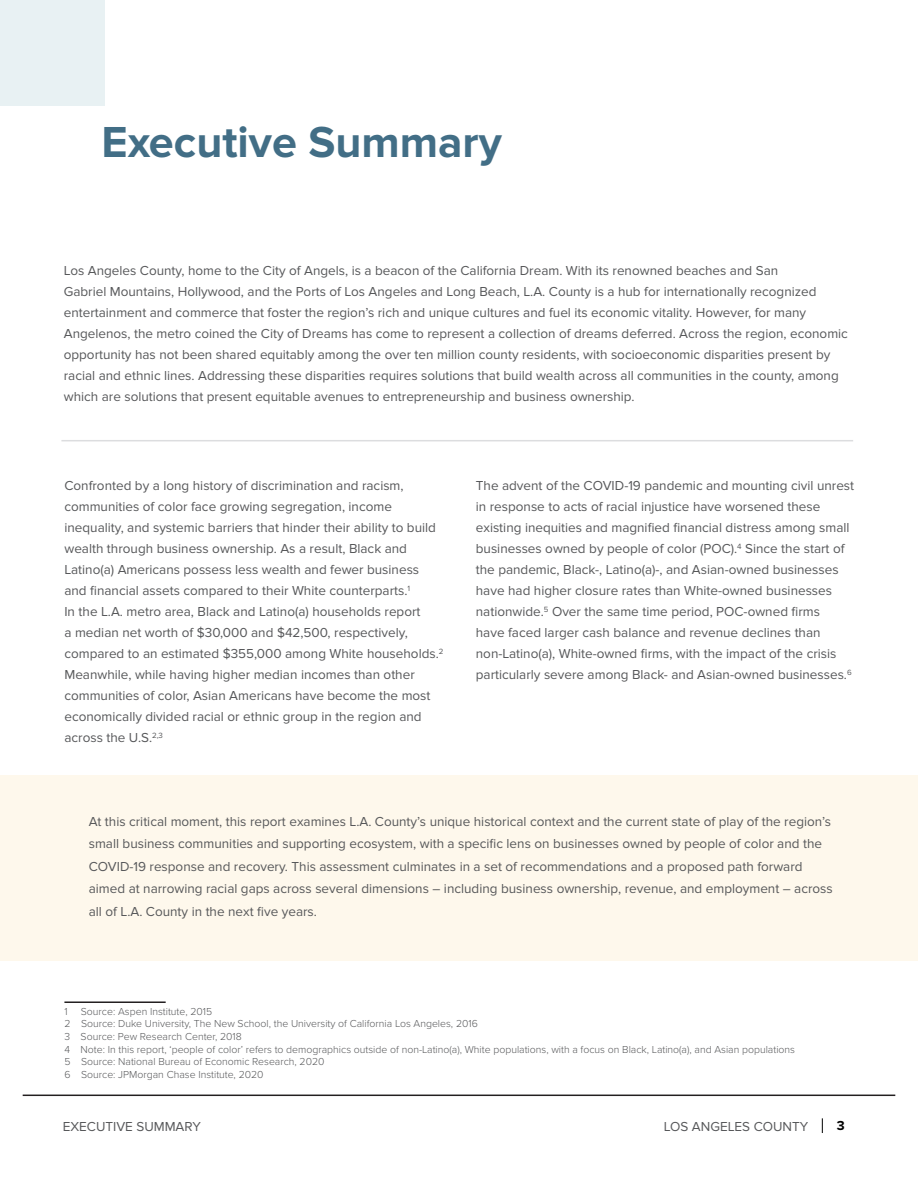
<style>
.page{position:relative;width:918px;height:1188px;background:#fff}
.page>*{position:absolute;margin:0;border:0;box-sizing:border-box;transform-origin:0 0}
.t1{font:700 45px "Proxima Nova";color:#426e86}
.t2{font:13.5px/21px "Proxima Nova";color:#57585a}
.t3{font:700 13.5px "Proxima Nova";color:#000}
.t4{font:300 10.5px/12.6px "Proxima Nova";color:#57585a}
</style>
<div class="page">
<svg style="left:822px;top:1118px;width:1px;height:15px"></svg>
<hr style="left:23px;top:1095px;width:872px;height:1px;background:#231f20">
<hr style="left:64px;top:1001px;width:102px;height:2px;background:#231f20">
<div style="left:0;top:0;width:105px;height:106px;background:#e8f1f3"></div>
<div style="left:0;top:775px;width:918px;height:186px;background:#fef8ec"></div>
<hr style="left:61px;top:440px;width:792px;height:1px;background:#dcdddf">
<h1 class="t1" style="left:102px;top:116px;width:402px">Executive Summary</h1>
<p class="t2" style="left:64px;top:260px;width:786px">Los Angeles County, home to the City of Angels, is a beacon of the California Dream. With its renowned beaches and San<br>Gabriel Mountains, Hollywood, and the Ports of Los Angeles and Long Beach, L.A. County is a hub for internationally recognized entertainment and commerce that foster the region’s rich and unique cultures and fuel its economic vitality. However, for many Angelenos, the metro coined the City of Dreams has come to represent a collection of dreams deferred. Across the region, economic opportunity has not been shared equitably among the over ten million county residents, with socioeconomic disparities present by racial and ethnic lines. Addressing these disparities requires solutions that build wealth across all communities in the county, among which are solutions that present equitable avenues to entrepreneurship and business ownership.</p>
<p class="t2" style="left:64px;top:475px;width:381px">Confronted by a long history of discrimination and racism, communities of color face growing segregation, income inequality, and systemic barriers that hinder their ability to build wealth through business ownership. As a result, Black and Latino(a) Americans possess less wealth and fewer business and financial assets compared to their White counterparts.<sup>1<br></sup>I n the L.A. metro area, Black and Latino(a) households report<br>a median net worth of $30,000 and $42,500, respectively, compared to an estimated $355,000 among White households.<sup>2<br></sup>Meanwhile, while having higher median incomes than other communities of color, Asian Americans have become the most economically divided racial or ethnic group in the region and across the U.S.<sup>2,3</sup></p>
<p class="t2" style="left:476px;top:475px;width:380px">The advent of the COVI D-19 pandemic and mounting civil unrest in response to acts of racial injustice have worsened these existing inequities and magnified financial distress among small businesses owned by people of color (POC).<sup>4</sup> Since the start of the pandemic, Black-, Latino(a)-, and Asian-owned businesses have had higher closure rates than White-owned businesses nationwide.<sup>5</sup> Over the same time period, POC-owned firms<br>have faced larger cash balance and revenue declines than non-Latino(a), White-owned firms, with the impact of the crisis particularly severe among Black- and Asian-owned businesses.<sup>6</sup></p>
<p class="t2" style="left:89px;top:810px;width:746px;line-height:22.5px">At this critical moment, this report examines L.A. County’s unique historical context and the current state of play of the region’s small business communities and supporting ecosystem, with a specific lens on businesses owned by people of color and the COVI D-19 response and recovery. This assessment culminates in a set of recommendations and a proposed path forward aimed at narrowing racial gaps across several dimensions – including business ownership, revenue, and employment – across all of L.A. County in the next five years.</p>
<p class="t4" style="left:64px;top:1004px;width:732px;text-indent:16px">Source: Aspen Institute, 2015<br>2 Source: Duke University, The New School, the University of California Los Angeles, 2016<br>3 Source: Pew Research Center, 2018<br>4 Note: In this report, ‘people of color’ refers to demographics outside of non-Latino(a), White populations, with a focus on Black, Latino(a), and Asian populations 5 Source: National Bureau of Economic Research, 2020<br>6 Source: JPMorgan Chase Institute, 2020</p>
<p class="t4" style="left:64px;top:1004px;width:5px">1</p>
<p class="t2" style="left:63px;top:1116px;width:140px">Executive Summary</p>
<p class="t2" style="left:664px;top:1116px;width:146px">LOS ANGELES COUNTY</p>
<p class="t3" style="left:837px;top:1118px;width:9px">3</p>
</div>
